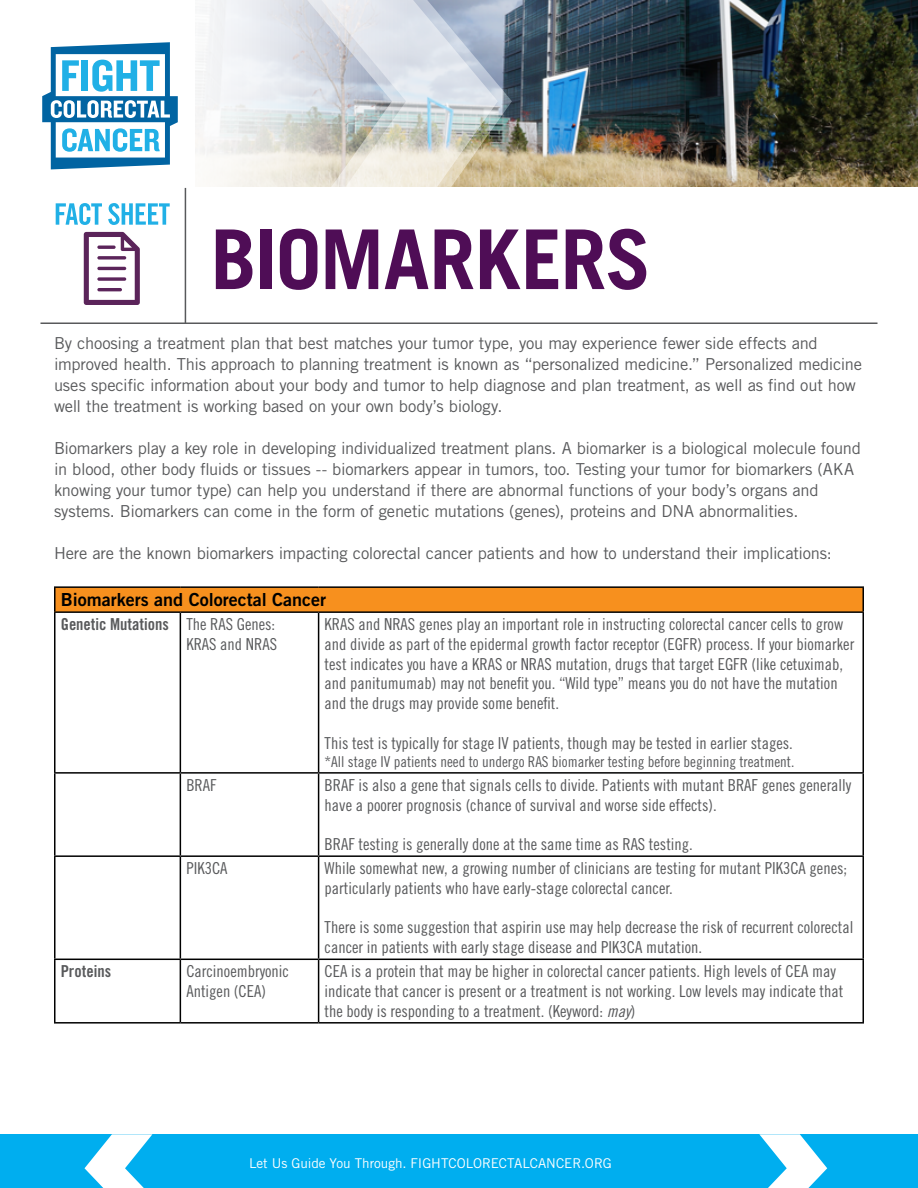
<style>
.page{position:relative;width:918px;height:1188px;background:#fff}
.page>*{position:absolute;margin:0;border:0;box-sizing:border-box;transform-origin:0 0}
.t1{font:700 82.5px "Trade Gothic LT Std";letter-spacing:-.015em;color:#4f0d56}
.t2{font:18px "Trade Gothic LT Std Bd 2";color:#000}
.t3{font:16.5px/19.8px "Trade Gothic LT Std Cn 18";color:#58595b}
.t4{font:16.5px/21px "Trade Gothic LT Std";letter-spacing:-.015em;color:#58595b}
.t5{font:16.5px "Trade Gothic LT Std Bd Cn 20";color:#58595b}
.t6{font:15px "Trade Gothic LT Std Cn 18";color:#58595b}
.t7{font:13.5px "Trade Gothic LT Std";letter-spacing:-.005em;color:#fff}
.s1{font-family:"Trade Gothic LT Std Cn 18"}
.s2{font-family:"Trade Gothic LT Std Cn 18 Obl"}
</style>
<div class="page">
<img style="left:196px;top:0;width:722px;height:186px">
<img style="left:307px;top:0;width:205px;height:187px">
<div style="left:0;top:1135px;width:918px;height:53px;background:#00aeef"></div>
<svg style="left:759px;top:1134px;width:68px;height:54px"></svg>
<svg style="left:85px;top:1134px;width:67px;height:54px"></svg>
<div style="left:55px;top:587px;width:808px;height:25px;background:#f7901e"></div>
<hr style="left:54px;top:586px;width:126px;height:2px;background:#000">
<hr style="left:54px;top:588px;width:2px;height:23px;background:#000">
<hr style="left:180px;top:586px;width:139px;height:2px;background:#000">
<hr style="left:319px;top:586px;width:545px;height:2px;background:#000">
<hr style="left:862px;top:588px;width:2px;height:23px;background:#000">
<hr style="left:54px;top:611px;width:126px;height:2px;background:#000">
<hr style="left:54px;top:613px;width:2px;height:159px;background:#000">
<hr style="left:180px;top:611px;width:139px;height:2px;background:#000">
<hr style="left:180px;top:613px;width:1px;height:159px;background:#000">
<hr style="left:319px;top:611px;width:545px;height:2px;background:#000">
<hr style="left:318px;top:613px;width:1px;height:159px;background:#000">
<hr style="left:862px;top:613px;width:2px;height:159px;background:#000">
<hr style="left:54px;top:772px;width:126px;height:2px;background:#000">
<hr style="left:54px;top:774px;width:2px;height:81px;background:#000">
<hr style="left:180px;top:772px;width:139px;height:2px;background:#000">
<hr style="left:180px;top:774px;width:1px;height:81px;background:#000">
<hr style="left:319px;top:772px;width:545px;height:2px;background:#000">
<hr style="left:318px;top:774px;width:1px;height:81px;background:#000">
<hr style="left:862px;top:774px;width:2px;height:81px;background:#000">
<hr style="left:54px;top:855px;width:126px;height:2px;background:#000">
<hr style="left:54px;top:857px;width:2px;height:102px;background:#000">
<hr style="left:180px;top:855px;width:139px;height:2px;background:#000">
<hr style="left:180px;top:857px;width:1px;height:102px;background:#000">
<hr style="left:319px;top:855px;width:545px;height:2px;background:#000">
<hr style="left:318px;top:857px;width:1px;height:102px;background:#000">
<hr style="left:862px;top:857px;width:2px;height:102px;background:#000">
<hr style="left:54px;top:959px;width:126px;height:1px;background:#000">
<hr style="left:54px;top:960px;width:2px;height:62px;background:#000">
<hr style="left:180px;top:959px;width:139px;height:1px;background:#000">
<hr style="left:180px;top:960px;width:1px;height:62px;background:#000">
<hr style="left:319px;top:959px;width:545px;height:1px;background:#000">
<hr style="left:318px;top:960px;width:1px;height:62px;background:#000">
<hr style="left:862px;top:960px;width:2px;height:62px;background:#000">
<hr style="left:54px;top:1022px;width:126px;height:2px;background:#000">
<hr style="left:180px;top:1022px;width:139px;height:2px;background:#000">
<hr style="left:319px;top:1022px;width:545px;height:2px;background:#000">
<hr style="left:40px;top:322px;width:838px;height:2px;background:#58595b">
<svg style="left:42px;top:42px;width:136px;height:127px"></svg>
<svg style="left:56px;top:203px;width:46px;height:22px"></svg>
<svg style="left:108px;top:203px;width:62px;height:22px"></svg>
<svg style="left:84px;top:232px;width:56px;height:73px"></svg>
<hr style="left:97px;top:246px;width:19px;height:3px;background:#5b245a;border-radius:2px">
<svg style="left:97px;top:256px;width:29px;height:4px"></svg>
<hr style="left:97px;top:267px;width:29px;height:3px;background:#5b245a;border-radius:2px">
<svg style="left:97px;top:277px;width:29px;height:4px"></svg>
<hr style="left:97px;top:288px;width:25px;height:3px;background:#5b245a;border-radius:2px">
<hr style="left:185px;top:188px;width:1px;height:136px;background:#58595b">
<h1 class="t1" style="left:211px;top:209px;width:442px">BIOMARKERS</h1>
<p class="t4" style="left:54px;top:333px;width:810px">By choosing a treatment plan that best matches your tumor type, you may experience fewer side effects and improved health. This approach to planning treatment is known as “personalized medicine.” Personalized medicine uses specific information about your body and tumor to help diagnose and plan treatment, as well as find out how well the treatment is working based on your own body’s biology.</p>
<p class="t4" style="left:54px;top:438px;width:809px">Biomarkers play a key role in developing individualized treatment plans. A biomarker is a biological molecule found in blood, other body fluids or tissues -- biomarkers appear in tumors, too. Testing your tumor for biomarkers (AKA knowing your tumor type) can help you understand if there are abnormal functions of your body’s organs and systems. Biomarkers can come in the form of genetic mutations (genes), proteins and DNA abnormalities.</p>
<p class="t4" style="left:54px;top:543px;width:779px">Here are the known biomarkers impacting colorectal cancer patients and how to understand their implications:</p>
<p class="t2" style="left:61px;top:589px;width:267px">Biomarkers and Colorectal Cancer</p>
<p class="t5" style="left:61px;top:614px;width:216px">Genetic Mutations <span class="s1">The RAS Genes:</span></p>
<p class="t3" style="left:186px;top:634px;width:92px">KRAS and NRAS</p>
<p class="t3" style="left:325px;top:614px;width:531px">KRAS and NRAS genes play an important role in instructing colorectal cancer cells to grow and divide as part of the epidermal growth factor receptor (EGFR) process. If your biomarker test indicates you have a KRAS or NRAS mutation, drugs that target EGFR (like cetuximab, and panitumumab) may not benefit you. “Wild type” means you do not have the mutation and the drugs may provide some benefit.</p>
<p class="t3" style="left:325px;top:733px;width:470px">This test is typically for stage IV patients, though may be tested in earlier stages.</p>
<p class="t6" style="left:325px;top:753px;width:471px">*All stage IV patients need to undergo RAS biomarker testing before beginning treatment.</p>
<p class="t3" style="left:186px;top:775px;width:32px">BRAF</p>
<p class="t3" style="left:325px;top:775px;width:528px">BRAF is also a gene that signals cells to divide. Patients with mutant BRAF genes generally have a poorer prognosis (chance of survival and worse side effects).</p>
<p class="t3" style="left:325px;top:834px;width:370px">BRAF testing is generally done at the same time as RAS testing.</p>
<p class="t3" style="left:186px;top:858px;width:43px">PIK3CA</p>
<p class="t3" style="left:325px;top:858px;width:524px">While somewhat new, a growing number of clinicians are testing for mutant PIK3CA genes; particularly patients who have early-stage colorectal cancer.</p>
<p class="t3" style="left:325px;top:918px;width:530px">There is some suggestion that aspirin use may help decrease the risk of recurrent colorectal cancer in patients with early stage disease and PIK3CA mutation.</p>
<p class="t5" style="left:61px;top:961px;width:52px">Proteins</p>
<p class="t3" style="left:186px;top:961px;width:104px">Carcinoembryonic<br>Antigen (CEA)</p>
<p class="t3" style="left:325px;top:961px;width:520px">CEA is a protein that may be higher in colorectal cancer patients. High levels of CEA may indicate that cancer is present or a treatment is not working. Low levels may indicate that the body is responding to a treatment. (Keyword: <span class="s2">may</span>)</p>
<p class="t7" style="left:249px;top:1155px;width:364px">Let Us Guide You Through. FIGHTCOLORECTALCANCER.ORG</p>
</div>
